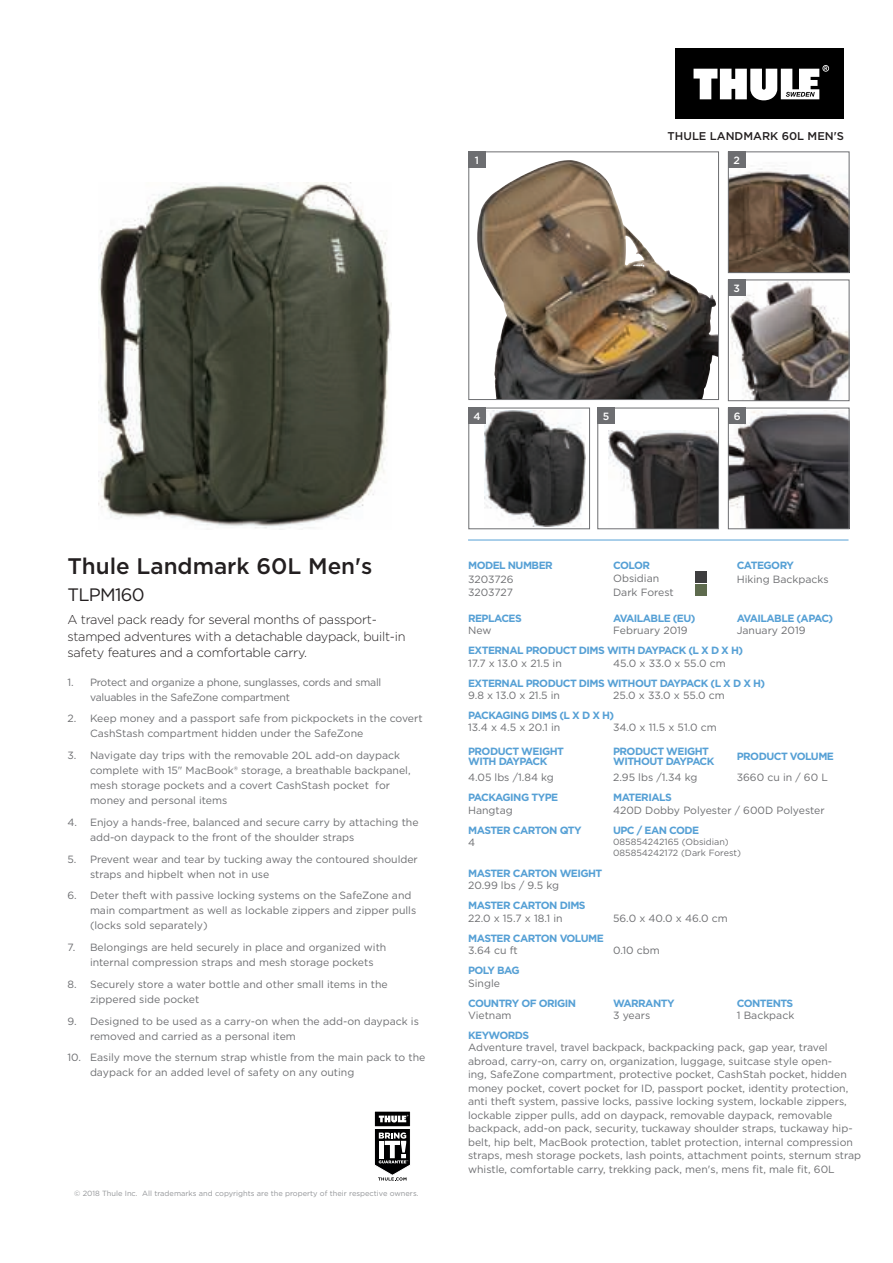
<style>
.page{position:relative;width:893px;height:1263px;background:#fff}
.page>*{position:absolute;margin:0;border:0;box-sizing:border-box;transform-origin:0 0}
.t1{font:500 22.5px "Gotham";color:#231f20}
.t2{font:18px "Gotham";letter-spacing:-.04em;color:#231f20}
.t3{font:300 12.75px/16.5px "Gotham";letter-spacing:-.02em;color:#231f20}
.t4{font:500 11.25px "Gotham";color:#231f20}
.t5{font:10.5px/15px "Gotham";color:#6d6e71}
.t6{font:700 10.5px/10.5px "Gotham";letter-spacing:-.05em;color:#56a0d5}
.t7{font:10.5px/15px "Gotham";letter-spacing:-.02em;color:#6d6e71}
.t8{font:500 10.5px "Gotham";color:#fff}
.t9{font:9px/10.8px "Gotham";color:#6d6e71}
.t10{font:7.5px "Gotham";color:#939598}
</style>
<div class="page">
<hr style="left:468px;top:540px;width:380px;height:1px;background:#56a0d5">
<div style="left:676px;top:48px;width:168px;height:70px;background:#000"></div>
<svg style="left:693px;top:65px;width:136px;height:35px"></svg>
<div style="left:374px;top:1111px;width:36px;height:16px;background:#000001"></div>
<div style="left:374px;top:1111px;width:37px;height:16px;border:1px solid #fff"></div>
<svg style="left:379px;top:1115px;width:29px;height:7px"></svg>
<svg style="left:374px;top:1129px;width:36px;height:52px"></svg>
<div style="left:696px;top:571px;width:11px;height:11px;background:#3e3e3f"></div>
<div style="left:696px;top:585px;width:11px;height:11px;background:#5e6b4e"></div>
<img style="left:484px;top:411px;width:101px;height:115px">
<div style="left:468px;top:408px;width:122px;height:121px;border:1px solid #6d6e71"></div>
<div style="left:468px;top:408px;width:18px;height:16px;background:#6d6e71"></div>
<img style="left:730px;top:411px;width:117px;height:116px">
<div style="left:728px;top:408px;width:121px;height:121px;border:1px solid #6d6e71"></div>
<img style="left:609px;top:431px;width:108px;height:96px">
<div style="left:597px;top:408px;width:122px;height:121px;border:1px solid #6d6e71"></div>
<img style="left:477px;top:161px;width:240px;height:237px">
<div style="left:468px;top:151px;width:251px;height:249px;border:1px solid #6d6e71"></div>
<img style="left:99px;top:182px;width:292px;height:348px">
<img style="left:731px;top:282px;width:116px;height:117px">
<div style="left:728px;top:280px;width:121px;height:121px;border:1px solid #6d6e71"></div>
<div style="left:468px;top:151px;width:18px;height:17px;background:#6d6e71"></div>
<div style="left:729px;top:408px;width:17px;height:16px;background:#6d6e71"></div>
<div style="left:597px;top:408px;width:18px;height:16px;background:#6d6e71"></div>
<div style="left:728px;top:280px;width:17px;height:16px;background:#6d6e71"></div>
<img style="left:730px;top:153px;width:117px;height:118px">
<div style="left:728px;top:151px;width:121px;height:122px;border:1px solid #6d6e71"></div>
<div style="left:728px;top:151px;width:17px;height:17px;background:#6d6e71"></div>
<p class="t8" style="left:475px;top:156px;width:6px">1</p>
<p class="t8" style="left:473px;top:412px;width:9px">4</p>
<p class="t4" style="left:668px;top:131px;width:178px">THULE LANDMARK 60L MEN'S</p>
<p class="t8" style="left:733px;top:156px;width:8px">2</p>
<p class="t8" style="left:733px;top:284px;width:8px">3</p>
<p class="t8" style="left:603px;top:412px;width:8px">5</p>
<p class="t8" style="left:734px;top:412px;width:8px">6</p>
<h1 class="t1" style="left:67px;top:556px;width:307px">Thule Landmark 60L Men's</h1>
<h2 class="t2" style="left:67px;top:586px;width:79px">TLPM160</h2>
<p class="t3" style="left:67px;top:612px;width:340px">A travel pack ready for several months of passport&shy;stamped adventures with a detachable daypack, built-in safety features and a comfortable carry.</p>
<p class="t7" style="left:90px;top:675px;width:293px;text-indent:-22px">1. Protect and organize a phone, sunglasses, cords and small valuables in the SafeZone compartment</p>
<p class="t5" style="left:90px;top:712px;width:334px;text-indent:-22px">2. Keep money and a passport safe from pickpockets in the covert<br>CashStash compartment hidden under the SafeZone</p>
<p class="t5" style="left:90px;top:748px;width:322px;text-indent:-22px">3. Navigate day trips with the removable 20L add-on daypack complete with 15" MacBook® storage, a breathable backpanel, mesh storage pockets and a covert CashStash pocket for money and personal items</p>
<p class="t5" style="left:90px;top:815px;width:330px;text-indent:-22px">4. Enjoy a hands-free, balanced and secure carry by attaching the add-on daypack to the front of the shoulder straps</p>
<p class="t5" style="left:90px;top:852px;width:329px;text-indent:-22px">5. Prevent wear and tear by tucking away the contoured shoulder straps and hipbelt when not in use</p>
<p class="t5" style="left:90px;top:889px;width:328px;text-indent:-22px">6. Deter theft with passive locking systems on the SafeZone and main compartment as well as lockable zippers and zipper pulls (locks sold separately)</p>
<p class="t5" style="left:90px;top:940px;width:298px;text-indent:-22px">7. Belongings are held securely in place and organized with internal compression straps and mesh storage pockets</p>
<p class="t5" style="left:90px;top:977px;width:299px;text-indent:-22px">8. Securely store a water bottle and other small items in the zippered side pocket</p>
<p class="t5" style="left:90px;top:1014px;width:330px;text-indent:-22px">9. Designed to be used as a carry-on when the add-on daypack is removed and carried as a personal item</p>
<p class="t5" style="left:90px;top:1051px;width:337px;text-indent:-22px">10. Easily move the sternum strap whistle from the main pack to the daypack for an added level of safety on any outing</p>
<p class="t10" style="left:74px;top:1190px;width:346px">© 2018 Thule Inc. All trademarks and copyrights are the property of their respective owners.</p>
<p class="t6" style="left:468px;top:561px;width:86px">MODEL NUMBER</p>
<p class="t6" style="left:613px;top:561px;width:38px">COLOR</p>
<p class="t6" style="left:737px;top:561px;width:59px">CATEGORY</p>
<p class="t5" style="left:468px;top:573px;width:47px;line-height:13.5px">3203726<br>3203727</p>
<p class="t5" style="left:613px;top:572px;width:62px;line-height:13.5px">Obsidian<br>Dark Forest</p>
<p class="t5" style="left:737px;top:572px;width:93px">Hiking Backpacks</p>
<p class="t6" style="left:468px;top:613px;width:55px">REPLACES</p>
<p class="t6" style="left:613px;top:613px;width:84px">AVAILABLE (EU)</p>
<p class="t6" style="left:737px;top:613px;width:98px">AVAILABLE (APAC)</p>
<p class="t5" style="left:468px;top:623px;width:25px">New</p>
<p class="t5" style="left:613px;top:623px;width:76px">February 2019</p>
<p class="t5" style="left:737px;top:623px;width:70px">January 2019</p>
<p class="t6" style="left:468px;top:646px;width:277px">EXTERNAL PRODUCT DIMS WITH DAYPACK (L X D X H)</p>
<p class="t5" style="left:468px;top:656px;width:95px">17.7 x 13.0 x 21.5 in</p>
<p class="t5" style="left:613px;top:656px;width:114px">45.0 x 33.0 x 55.0 cm</p>
<p class="t6" style="left:468px;top:678px;width:299px">EXTERNAL PRODUCT DIMS WITHOUT DAYPACK (L X D X H)</p>
<p class="t5" style="left:468px;top:688px;width:94px">9.8 x 13.0 x 21.5 in</p>
<p class="t5" style="left:613px;top:688px;width:113px">25.0 x 33.0 x 55.0 cm</p>
<p class="t6" style="left:468px;top:711px;width:148px">PACKAGING DIMS (L X D X H)</p>
<p class="t5" style="left:468px;top:721px;width:94px">13.4 x 4.5 x 20.1 in</p>
<p class="t5" style="left:613px;top:721px;width:105px">34.0 x 11.5 x 51.0 cm</p>
<p class="t6" style="left:468px;top:746px;width:97px">PRODUCT WEIGHT<br>WITH DAYPACK</p>
<p class="t6" style="left:613px;top:746px;width:103px">PRODUCT WEIGHT<br>WITHOUT DAYPACK</p>
<p class="t6" style="left:737px;top:752px;width:99px">PRODUCT VOLUME</p>
<p class="t5" style="left:468px;top:771px;width:87px">4.05 lbs /1.84 kg</p>
<p class="t5" style="left:613px;top:771px;width:86px">2.95 lbs /1.34 kg</p>
<p class="t5" style="left:737px;top:771px;width:93px">3660 cu in / 60 L</p>
<p class="t6" style="left:468px;top:793px;width:92px">PACKAGING TYPE</p>
<p class="t6" style="left:613px;top:793px;width:60px">MATERIALS</p>
<p class="t5" style="left:468px;top:803px;width:46px">Hangtag</p>
<p class="t5" style="left:613px;top:803px;width:213px">420D Dobby Polyester / 600D Polyester</p>
<p class="t6" style="left:468px;top:825px;width:115px">MASTER CARTON QTY</p>
<p class="t6" style="left:613px;top:825px;width:88px">UPC / EAN CODE</p>
<p class="t5" style="left:468px;top:835px;width:9px">4</p>
<p class="t9" style="left:613px;top:837px;width:129px">085854242165 (Obsidian)<br>085854242172 (Dark Forest)</p>
<p class="t6" style="left:468px;top:868px;width:136px">MASTER CARTON WEIGHT</p>
<p class="t5" style="left:468px;top:879px;width:93px">20.99 lbs / 9.5 kg</p>
<p class="t6" style="left:468px;top:901px;width:119px">MASTER CARTON DIMS</p>
<p class="t5" style="left:468px;top:911px;width:96px">22.0 x 15.7 x 18.1 in</p>
<p class="t5" style="left:613px;top:911px;width:116px">56.0 x 40.0 x 46.0 cm</p>
<p class="t6" style="left:468px;top:933px;width:137px">MASTER CARTON VOLUME</p>
<p class="t5" style="left:468px;top:943px;width:51px">3.64 cu ft</p>
<p class="t5" style="left:613px;top:943px;width:48px">0.10 cbm</p>
<p class="t6" style="left:468px;top:966px;width:53px">POLY BAG</p>
<p class="t5" style="left:468px;top:976px;width:33px">Single</p>
<p class="t6" style="left:468px;top:998px;width:110px">COUNTRY OF ORIGIN</p>
<p class="t6" style="left:613px;top:998px;width:63px">WARRANTY</p>
<p class="t6" style="left:737px;top:998px;width:58px">CONTENTS</p>
<p class="t5" style="left:468px;top:1008px;width:45px">Vietnam</p>
<p class="t5" style="left:613px;top:1008px;width:39px">3 years</p>
<p class="t5" style="left:737px;top:1008px;width:59px">1 Backpack</p>
<p class="t6" style="left:468px;top:1030px;width:63px">KEYWORDS</p>
<p class="t5" style="left:468px;top:1041px;width:394px;line-height:13.5px">Adventure travel, travel backpack, backpacking pack, gap year, travel abroad, carry-on, carry on, organization, luggage, suitcase style open-<br>ing, SafeZone compartment, protective pocket, CashStah pocket, hidden money pocket, covert pocket for ID, passport pocket, identity protection, anti theft system, passive locks, passive locking system, lockable zippers, lockable zipper pulls, add on daypack, removable daypack, removable backpack, add-on pack, security, tuckaway shoulder straps, tuckaway hip&shy;belt, hip belt, MacBook protection, tablet protection, internal compression straps, mesh storage pockets, lash points, attachment points, sternum strap whistle, comfortable carry, trekking pack, men's, mens fit, male fit, 60L</p>
</div>
